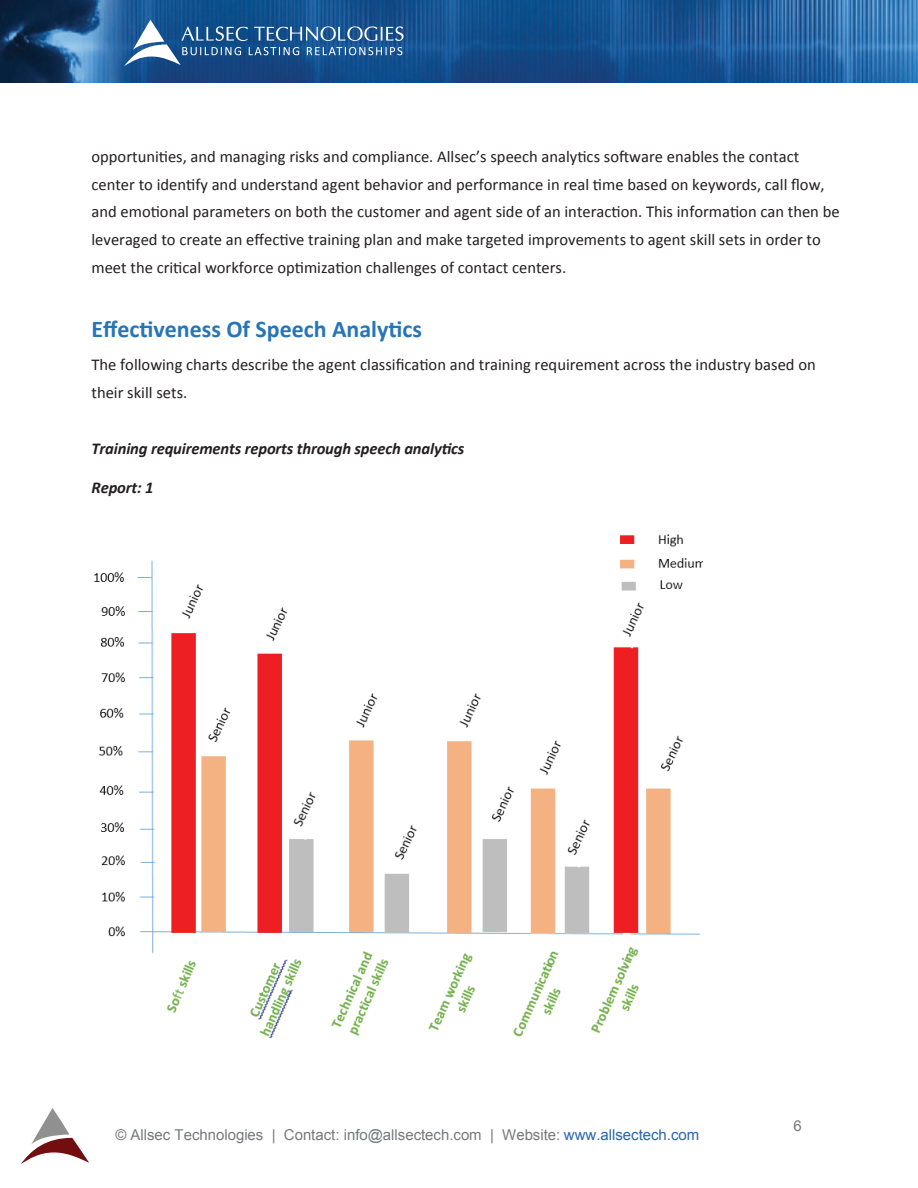
<style>
.page{position:relative;width:918px;height:1188px;background:#fff}
.page>*{position:absolute;margin:0;border:0;box-sizing:border-box;transform-origin:0 0}
.t1{font:700 24px "Calibri";color:#2675b6}
.t2{font:16.5px/27.8px "Calibri";color:#231f20}
.t3{font:italic 700 16.5px "Calibri";letter-spacing:-.01em;color:#231f20}
.t4{font:15px "Arial";color:#76787b}
.s1{color:#2865b1}
</style>
<div class="page">
<img style="left:0;top:0;width:918px;height:83px">
<svg style="left:124px;top:20px;width:280px;height:46px;background:#396b9e"></svg>
<img style="left:94px;top:534px;width:608px;height:505px">
<svg style="left:21px;top:1108px;width:68px;height:56px"></svg>
<p class="t2" style="left:92px;top:142px;width:750px">opportunities, and managing risks and compliance. Allsec’s speech analytics software enables the contact center to identify and understand agent behavior and performance in real time based on keywords, call flow, and emotional parameters on both the customer and agent side of an interaction. This information can then be leveraged to create an effective training plan and make targeted improvements to agent skill sets in order to meet the critical workforce optimization challenges of contact centers.</p>
<h1 class="t1" style="left:91px;top:314px;width:332px">Effectiveness Of Speech Analytics</h1>
<p class="t2" style="left:92px;top:350px;width:726px">The following charts describe the agent classification and training requirement across the industry based on their skill sets.</p>
<p class="t3" style="left:92px;top:438px;width:374px">Training requirements reports through speech analytics</p>
<p class="t3" style="left:92px;top:478px;width:64px">Report: 1</p>
<p class="t4" style="left:115px;top:1124px;width:585px">© Allsec Technologies | Contact: info@allsectech.com | Website: <span class="s1">www.allsectech.com</span></p>
<p class="t4" style="left:793px;top:1116px;width:10px">6</p>
</div>
